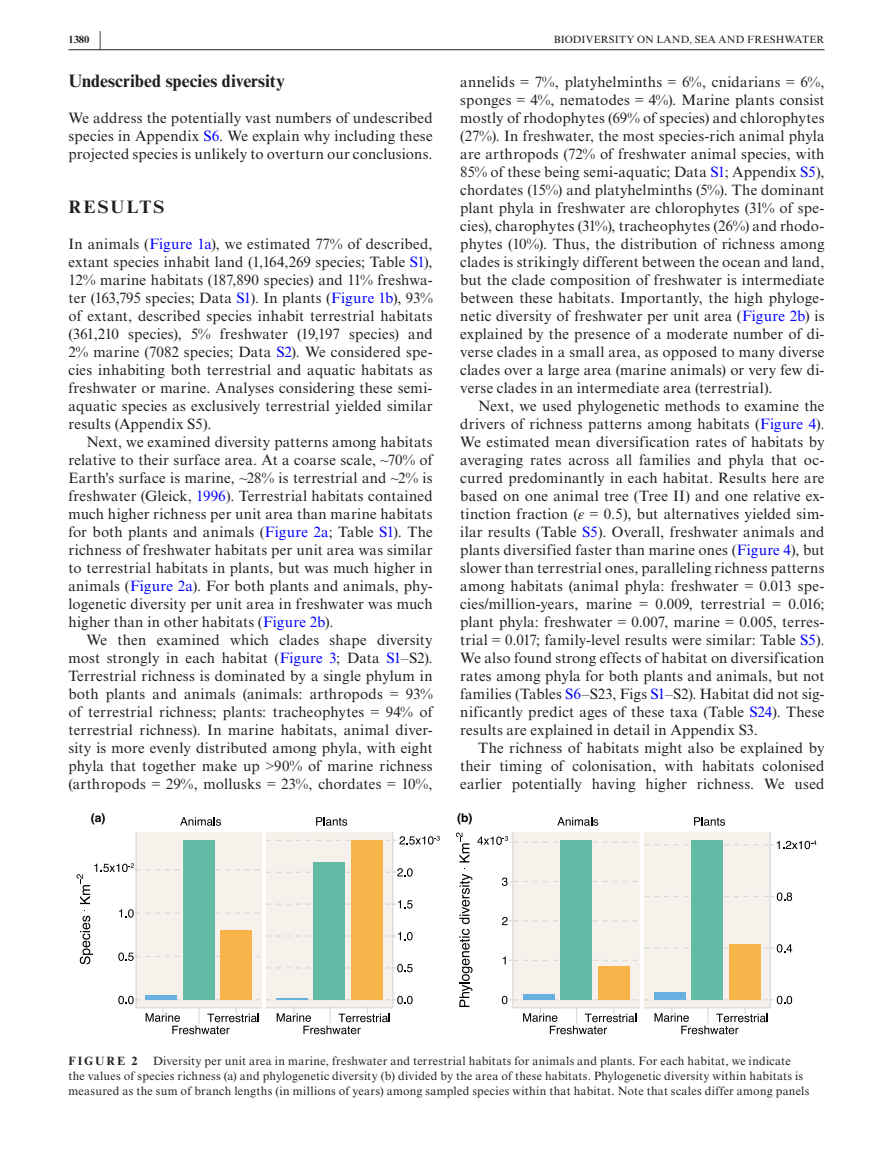
<style>
.page{position:relative;width:893px;height:1174px;background:#fff}
.page>*{position:absolute;margin:0;border:0;box-sizing:border-box;transform-origin:0 0}
.t1{font:700 18px "Times New Roman MT Std";letter-spacing:.005em;color:#231f20}
.t2{font:700 18px "Times New Roman MT Std";letter-spacing:.115em;color:#231f20}
.t3{font:15px/18px "Times New Roman MT Std";letter-spacing:.015em;color:#231f20;text-align:justify}
.t4{font:12px/15px "Times New Roman MT Std";letter-spacing:.02em;color:#231f20}
.t5{font:700 12px "Times New Roman MT Std";letter-spacing:.175em;color:#231f20}
.t6{font:700 12px "Helvetica";color:#000}
.t7{font:10.5px "Times New Roman MT Std";letter-spacing:.015em;color:#231f20}
.t8{font:700 10.5px "Times New Roman MT Std";color:#231f20}
.s1{font-size:20.25px}
.s2{color:#00f}
.s3{font-family:"Times New Roman"}
.s4{font-family:"STIX";font-style:italic}
</style>
<div class="page">
<hr style="left:68px;top:49px;width:756px;height:1px;background:#231f20">
<div style="left:266px;top:832px;width:127px;height:175px;background:#f6f1eb"></div>
<div style="left:351px;top:840px;width:32px;height:159px;background:#f9b34b"></div>
<div style="left:313px;top:861px;width:32px;height:138px;background:#64bba5"></div>
<svg style="left:316px;top:817px;width:31px;height:8px"></svg>
<hr style="left:392px;top:832px;width:1px;height:175px;background:#dadada">
<svg style="left:266px;top:835px;width:174px;height:9px"></svg>
<div style="left:135px;top:832px;width:127px;height:175px;background:#f6f1eb"></div>
<div style="left:220px;top:929px;width:32px;height:70px;background:#f9b34b"></div>
<div style="left:183px;top:840px;width:31px;height:159px;background:#64bba5"></div>
<svg style="left:180px;top:817px;width:41px;height:8px"></svg>
<hr style="left:136px;top:832px;width:1px;height:175px;background:#dadada">
<svg style="left:118px;top:995px;width:295px;height:39px"></svg>
<svg style="left:694px;top:817px;width:31px;height:8px"></svg>
<div style="left:644px;top:832px;width:126px;height:175px;background:#f6f1eb"></div>
<div style="left:654px;top:992px;width:32px;height:7px;background:#69afdf"></div>
<div style="left:729px;top:944px;width:31px;height:55px;background:#f9b34b"></div>
<div style="left:691px;top:840px;width:32px;height:159px;background:#64bba5"></div>
<hr style="left:770px;top:832px;width:1px;height:175px;background:#dadada">
<svg style="left:644px;top:892px;width:148px;height:9px"></svg>
<svg style="left:557px;top:817px;width:41px;height:8px"></svg>
<div style="left:513px;top:832px;width:126px;height:175px;background:#f6f1eb"></div>
<div style="left:523px;top:994px;width:32px;height:5px;background:#69afdf"></div>
<div style="left:598px;top:966px;width:31px;height:33px;background:#f9b34b"></div>
<div style="left:560px;top:840px;width:32px;height:159px;background:#64bba5"></div>
<svg style="left:502px;top:995px;width:290px;height:39px"></svg>
<svg style="left:503px;top:944px;width:289px;height:20px"></svg>
<svg style="left:502px;top:917px;width:135px;height:8px"></svg>
<svg style="left:502px;top:877px;width:136px;height:9px"></svg>
<svg style="left:477px;top:836px;width:339px;height:13px"></svg>
<hr style="left:512px;top:832px;width:1px;height:175px;background:#dadada">
<svg style="left:77px;top:863px;width:336px;height:109px"></svg>
<svg style="left:459px;top:868px;width:13px;height:139px"></svg>
<svg style="left:456px;top:832px;width:13px;height:30px"></svg>
<p class="t8" style="left:68px;top:33px;width:34px">1380 <span class="s1">|</span></p>
<p class="t7" style="left:554px;top:33px;width:272px">BIODIVERSITY ON LAND, SEA AND FRESHWATER</p>
<p class="t1" style="left:68px;top:70px;width:218px">Undescribed species diversity</p>
<p class="t3" style="left:68px;top:109px;width:366px">We address the potentially vast numbers of undescribed species in Appendix <span class="s2">S6</span>. We explain why including these projected species is unlikely to overturn our conclusions.</p>
<p class="t2" style="left:68px;top:196px;width:97px">RESULTS</p>
<p class="t3" style="left:68px;top:235px;width:366px">In animals (<span class="s2">Figure 1a</span>), we estimated 77% of described, extant species inhabit land (1,164,269 species; Table <span class="s2">S1</span>), 12% marine habitats (187,890 species) and 11% freshwa&shy;ter (163,795 species; Data <span class="s2">S1</span>). In plants (<span class="s2">Figure 1b</span>), 93% of extant, described species inhabit terrestrial habitats (361,210 species), 5% freshwater (19,197 species) and 2% marine (7082 species; Data <span class="s2">S2</span>). We considered spe&shy;cies inhabiting both terrestrial and aquatic habitats as freshwater or marine. Analyses considering these semi&shy;aquatic species as exclusively terrestrial yielded similar results (Appendix S5).</p>
<p class="t3" style="left:68px;top:433px;width:366px;text-indent:18px">Next, we examined diversity patterns among habitats relative to their surface area. At a coarse scale, <span class="s3">~</span>70% of Earth's surface is marine, <span class="s3">~</span>28% is terrestrial and <span class="s3">~</span>2% is freshwater (Gleick, <span class="s2">1996</span>). Terrestrial habitats contained much higher richness per unit area than marine habitats for both plants and animals (<span class="s2">Figure 2a</span>; Table <span class="s2">S1</span>). The richness of freshwater habitats per unit area was similar to terrestrial habitats in plants, but was much higher in animals (<span class="s2">Figure 2a</span>). For both plants and animals, phy&shy;logenetic diversity per unit area in freshwater was much higher than in other habitats (<span class="s2">Figure 2b</span>).</p>
<p class="t3" style="left:68px;top:631px;width:366px;text-indent:18px">We then examined which clades shape diversity most strongly in each habitat (<span class="s2">Figure 3</span>; Data <span class="s2">S1</span>–S2).<br>Terrestrial richness is dominated by a single phylum in both plants and animals (animals: arthropods <span class="s3">=</span> 93% of terrestrial richness; plants: tracheophytes <span class="s3">=</span> 94% of terrestrial richness). In marine habitats, animal diver&shy;sity is more evenly distributed among phyla, with eight phyla that together make up <span class="s3">&gt;</span>90% of marine richness (arthropods <span class="s3">=</span> 29%, mollusks <span class="s3">=</span> 23%, chordates <span class="s3">=</span> 10%,</p>
<p class="t3" style="left:460px;top:73px;width:366px">annelids <span class="s3">=</span> 7%, platyhelminths <span class="s3">=</span> 6%, cnidarians <span class="s3">=</span> 6%, sponges <span class="s3">=</span> 4%, nematodes <span class="s3">=</span> 4%). Marine plants consist mostly of rhodophytes (69% of species) and chlorophytes (27%). In freshwater, the most species-rich animal phyla are arthropods (72% of freshwater animal species, with 85% of these being semi-aquatic; Data <span class="s2">S1</span>; Appendix <span class="s2">S5</span>), chordates (15%) and platyhelminths (5%). The dominant plant phyla in freshwater are chlorophytes (31% of spe&shy;cies), charophytes (31%), tracheophytes (26%) and rhodo&shy;phytes (10%). Thus, the distribution of richness among clades is strikingly different between the ocean and land, but the clade composition of freshwater is intermediate between these habitats. Importantly, the high phyloge&shy;netic diversity of freshwater per unit area (<span class="s2">Figure 2b</span>) is explained by the presence of a moderate number of di&shy;verse clades in a small area, as opposed to many diverse clades over a large area (marine animals) or very few di&shy;verse clades in an intermediate area (terrestrial).</p>
<p class="t3" style="left:460px;top:397px;width:366px;text-indent:18px">Next, we used phylogenetic methods to examine the drivers of richness patterns among habitats (<span class="s2">Figure 4</span>).<br>We estimated mean diversification rates of habitats by averaging rates across all families and phyla that oc&shy;curred predominantly in each habitat. Results here are based on one animal tree (Tree II) and one relative ex&shy;tinction fraction (<span class="s4">ε</span> <span class="s3">=</span> 0.5), but alternatives yielded sim&shy;ilar results (Table <span class="s2">S5</span>). Overall, freshwater animals and plants diversified faster than marine ones (<span class="s2">Figure 4</span>), but slower than terrestrial ones, paralleling richness patterns among habitats (animal phyla: freshwater <span class="s3">=</span> 0.013 spe&shy;cies/million-years, marine <span class="s3">=</span> 0.009, terrestrial <span class="s3">=</span> 0.016; plant phyla: freshwater <span class="s3">=</span> 0.007, marine <span class="s3">=</span> 0.005, terres&shy;trial <span class="s3">=</span> 0.017; family-level results were similar: Table <span class="s2">S5</span>).<br>We also found strong effects of habitat on diversification rates among phyla for both plants and animals, but not families (Tables <span class="s2">S6</span>–S23, Figs <span class="s2">S1</span>–S2). Habitat did not sig&shy;nificantly predict ages of these taxa (Table <span class="s2">S24</span>). These results are explained in detail in Appendix S3.</p>
<p class="t3" style="left:460px;top:739px;width:366px;text-indent:18px">The richness of habitats might also be explained by their timing of colonisation, with habitats colonised earlier potentially having higher richness. We used</p>
<p class="t6" style="left:91px;top:808px;width:16px">(a)</p>
<p class="t6" style="left:457px;top:808px;width:17px">(b)</p>
<p class="t4" style="left:68px;top:1053px;width:742px;text-indent:85px">Diversity per unit area in marine, freshwater and terrestrial habitats for animals and plants. For each habitat, we indicate the values of species richness (a) and phylogenetic diversity (b) divided by the area of these habitats. Phylogenetic diversity within habitats is measured as the sum of branch lengths (in millions of years) among sampled species within that habitat. Note that scales differ among panels</p>
<p class="t5" style="left:68px;top:1054px;width:71px">FIGURE 2</p>
</div>
